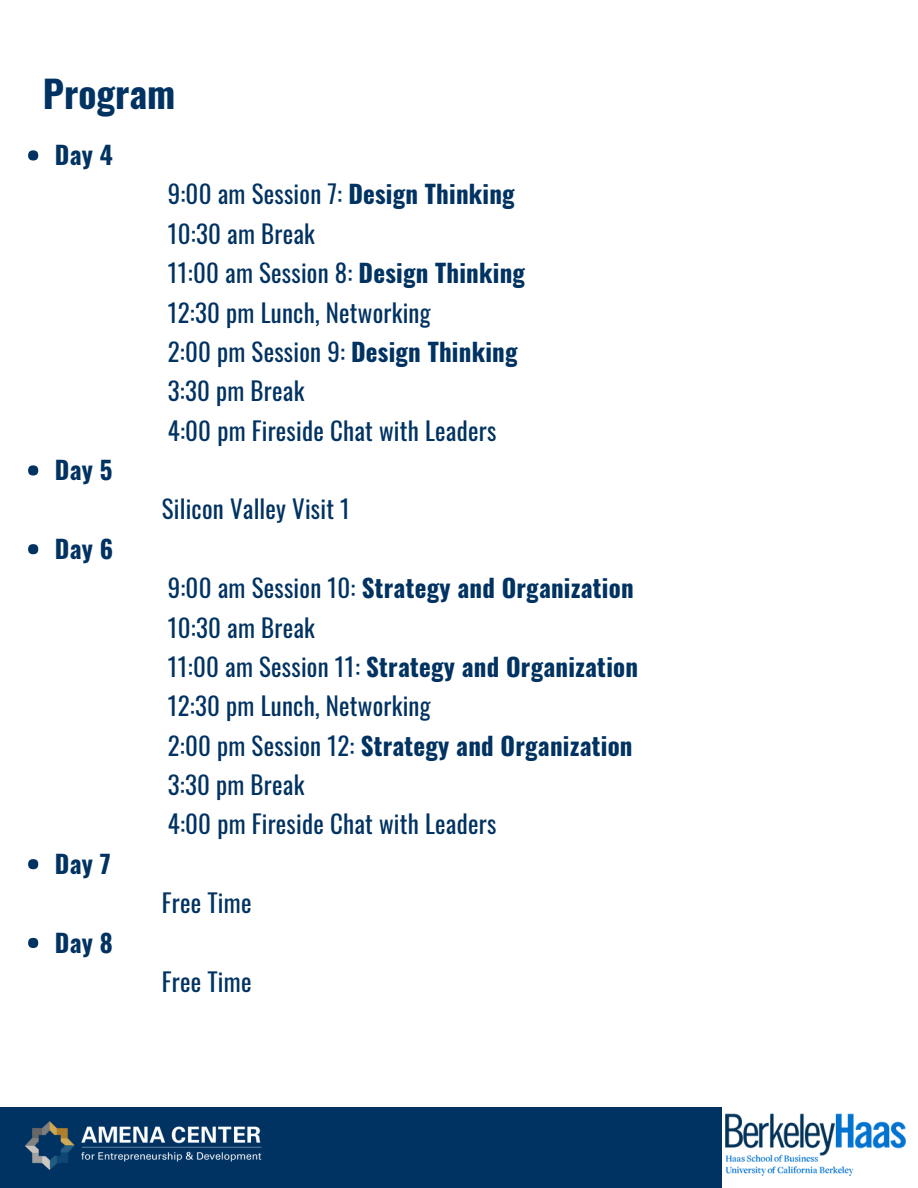
<style>
.page{position:relative;width:918px;height:1188px;background:#fff}
.page>*{position:absolute;margin:0;border:0;box-sizing:border-box;transform-origin:0 0}
.t1{font:700 37.35px "Oswald";color:#003262}
.t2{font:24.9px/39.3px "Oswald";letter-spacing:.01em;color:#003262}
.t3{font:700 24.9px "Oswald";letter-spacing:.01em;color:#003262}
.s1{font-weight:700}
</style>
<div class="page">
<div style="left:0;top:1107px;width:721px;height:81px;background:#003262"></div>
<img style="left:25px;top:1121px;width:237px;height:49px">
<img style="left:726px;top:1114px;width:180px;height:62px">
<div style="left:28px;top:150px;width:10px;height:11px;background:#003262;border-radius:50%"></div>
<div style="left:28px;top:465px;width:10px;height:11px;background:#003262;border-radius:50%"></div>
<div style="left:28px;top:544px;width:10px;height:10px;background:#003262;border-radius:50%"></div>
<div style="left:28px;top:859px;width:10px;height:10px;background:#003262;border-radius:50%"></div>
<div style="left:28px;top:938px;width:10px;height:10px;background:#003262;border-radius:50%"></div>
<h1 class="t1" style="left:43px;top:65px;width:134px">Program</h1>
<p class="t3" style="left:55px;top:135px;width:59px">Day 4</p>
<p class="t2" style="left:168px;top:173px;width:359px">9:00 am Session 7: <span class="s1">Design Thinking<br></span>10:30 am Break<br>11:00 am Session 8: <span class="s1">Design Thinking<br></span>12:30 pm Lunch, Networking<br>2:00 pm Session 9: <span class="s1">Design Thinking<br></span>3:30 pm Break<br>4:00 pm Fireside Chat with Leaders</p>
<p class="t3" style="left:55px;top:450px;width:59px">Day 5</p>
<p class="t2" style="left:162px;top:488px;width:190px">Silicon Valley Visit 1</p>
<p class="t3" style="left:55px;top:529px;width:60px">Day 6</p>
<p class="t2" style="left:168px;top:567px;width:472px">9:00 am Session 10: <span class="s1">Strategy and Organization<br></span>10:30 am Break<br>11:00 am Session 11: <span class="s1">Strategy and Organization<br></span>12:30 pm Lunch, Networking<br>2:00 pm Session 12: <span class="s1">Strategy and Organization<br></span>3:30 pm Break<br>4:00 pm Fireside Chat with Leaders</p>
<p class="t3" style="left:55px;top:844px;width:57px">Day 7</p>
<p class="t2" style="left:162px;top:882px;width:91px">Free Time</p>
<p class="t3" style="left:55px;top:923px;width:59px">Day 8</p>
<p class="t2" style="left:162px;top:961px;width:91px">Free Time</p>
</div>
